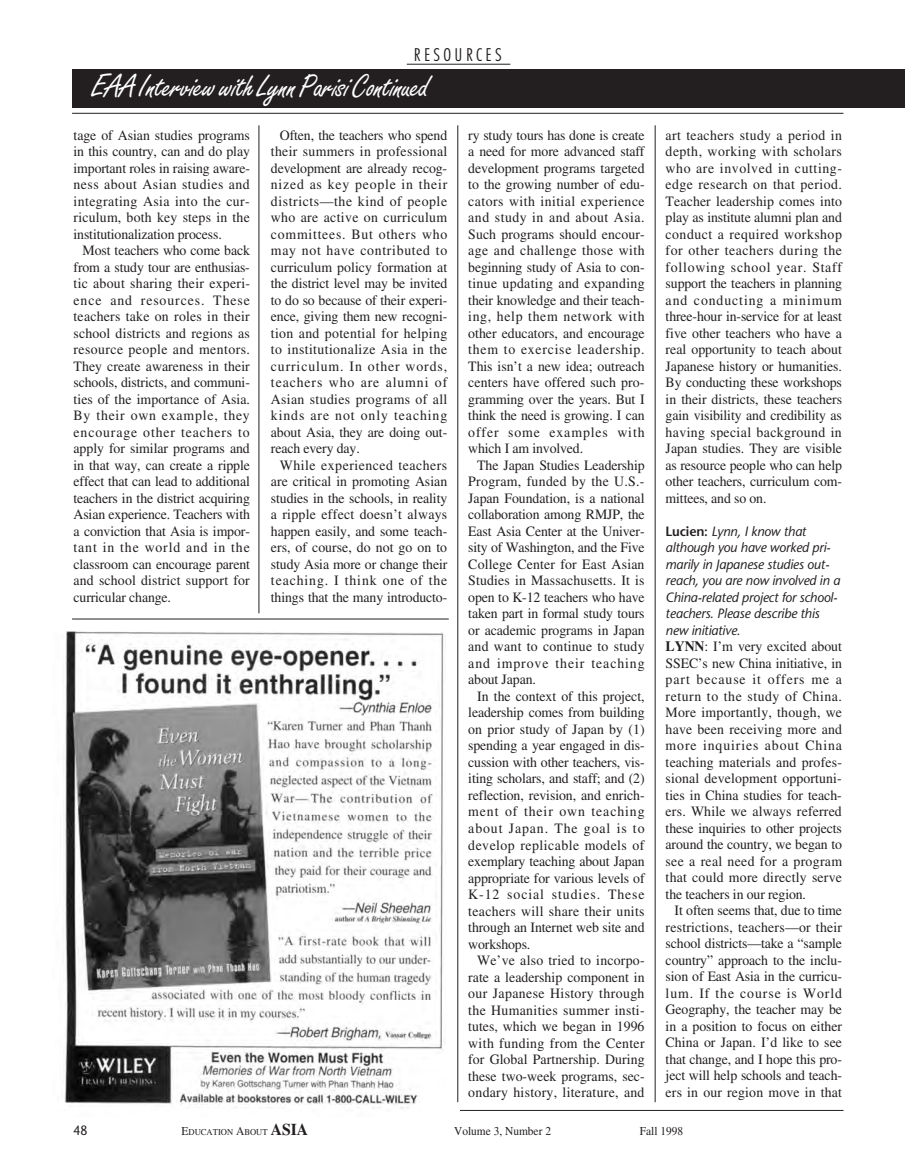
<style>
.page{position:relative;width:905px;height:1175px;background:#fff}
.page>*{position:absolute;margin:0;border:0;box-sizing:border-box;transform-origin:0 0}
.t1{font:33px "Freestyle Script";letter-spacing:-.025em;color:#fff}
.t2{font:300 condensed 18px "Futura BT";letter-spacing:.185em;color:#231f20}
.t3{font:14.25px/16.5px "EAA Times";letter-spacing:-.01em;color:#231f20;text-align:justify}
.t4{font:italic 13.5px/16.5px "Stone Sans";letter-spacing:-.01em;color:#231f20}
.t5{font:13.5px "Stone Sans";color:#231f20;scale:.9 1}
.t6{font:12px "EAA Times";color:#231f20;scale:.95 1}
.t7{font:9px "EAA Times";color:#231f20;scale:.95 1}
.s1{font-weight:600;font-style:normal}
.s2{font-weight:700}
.s3{font-size:12px}
.s4{font-weight:700;font-size:16.5px}
</style>
<div class="page">
<div style="left:72px;top:69px;width:832px;height:39px;background:#231f20"></div>
<hr style="left:407px;top:64px;width:103px;height:1px;background:#231f20">
<hr style="left:460px;top:1110px;width:383px;height:1px;background:#231f20">
<hr style="left:72px;top:618px;width:377px;height:1px;background:#231f20">
<hr style="left:72px;top:113px;width:771px;height:1px;background:#231f20">
<hr style="left:259px;top:125px;width:1px;height:488px;background:#231f20">
<hr style="left:457px;top:125px;width:1px;height:977px;background:#231f20">
<hr style="left:655px;top:125px;width:1px;height:977px;background:#231f20">
<img style="left:64px;top:631px;width:382px;height:478px">
<p class="t2" style="left:414px;top:47px;width:89px">RESOURCES</p>
<h1 class="t1" style="left:92px;top:66px;width:337px">EAA Interview with Lynn Parisi Continued</h1>
<p class="t3" style="left:74px;top:128px;width:178px">tage of Asian studies programs in this country, can and do play important roles in raising aware&shy;ness about Asian studies and integrating Asia into the cur&shy;riculum, both key steps in the institutionalization process.</p>
<p class="t3" style="left:74px;top:243px;width:178px;text-indent:9px">Most teachers who come back from a study tour are enthusias&shy;tic about sharing their experi&shy;ence and resources. These teachers take on roles in their school districts and regions as resource people and mentors.<br>They create awareness in their schools, districts, and communi&shy;ties of the importance of Asia.<br>By their own example, they encourage other teachers to apply for similar programs and in that way, can create a ripple effect that can lead to additional teachers in the district acquiring Asian experience. Teachers with a conviction that Asia is impor&shy;tant in the world and in the classroom can encourage parent and school district support for curricular change.</p>
<p class="t3" style="left:271px;top:128px;width:178px;text-indent:9px">Often, the teachers who spend their summers in professional development are already recog&shy;nized as key people in their districts—the kind of people who are active on curriculum committees. But others who may not have contributed to curriculum policy formation at the district level may be invited to do so because of their experi&shy;ence, giving them new recogni&shy;tion and potential for helping to institutionalize Asia in the curriculum. In other words, teachers who are alumni of Asian studies programs of all kinds are not only teaching about Asia, they are doing out&shy;reach every day.</p>
<p class="t3" style="left:271px;top:458px;width:178px;text-indent:9px">While experienced teachers are critical in promoting Asian studies in the schools, in reality a ripple effect doesn’t always happen easily, and some teach&shy;ers, of course, do not go on to study Asia more or change their teaching. I think one of the things that the many introducto-</p>
<p class="t3" style="left:468px;top:128px;width:178px">ry study tours has done is create a need for more advanced staff development programs targeted to the growing number of edu&shy;cators with initial experience and study in and about Asia.<br>Such programs should encour&shy;age and challenge those with beginning study of Asia to con&shy;tinue updating and expanding their knowledge and their teach&shy;ing, help them network with other educators, and encourage them to exercise leadership.<br>This isn’t a new idea; outreach centers have offered such pro&shy;gramming over the years. But I think the need is growing. I can offer some examples with which I am involved.</p>
<p class="t3" style="left:468px;top:458px;width:178px;text-indent:9px">The Japan Studies Leadership Program, funded by the U.S.- Japan Foundation, is a national collaboration among RMJP, the East Asia Center at the Univer&shy;sity of Washington, and the Five College Center for East Asian Studies in Massachusetts. It is open to K-12 teachers who have taken part in formal study tours or academic programs in Japan and want to continue to study and improve their teaching about Japan.</p>
<p class="t3" style="left:468px;top:689px;width:178px;text-indent:9px">In the context of this project, leadership comes from building on prior study of Japan by (1) spending a year engaged in dis&shy;cussion with other teachers, vis&shy;iting scholars, and staff; and (2) reflection, revision, and enrich&shy;ment of their own teaching about Japan. The goal is to develop replicable models of exemplary teaching about Japan appropriate for various levels of K-12 social studies. These teachers will share their units through an Internet web site and workshops.</p>
<p class="t3" style="left:468px;top:953px;width:178px;text-indent:9px">We’ve also tried to incorpo&shy;rate a leadership component in our Japanese History through the Humanities summer insti&shy;tutes, which we began in 1996 with funding from the Center for Global Partnership. During these two-week programs, sec&shy;ondary history, literature, and</p>
<p class="t3" style="left:665px;top:128px;width:178px">art teachers study a period in depth, working with scholars who are involved in cutting&shy;edge research on that period.<br>Teacher leadership comes into play as institute alumni plan and conduct a required workshop for other teachers during the following school year. Staff support the teachers in planning and conducting a minimum three-hour in-service for at least five other teachers who have a real opportunity to teach about Japanese history or humanities.<br>By conducting these workshops in their districts, these teachers gain visibility and credibility as having special background in Japan studies. They are visible as resource people who can help other teachers, curriculum com&shy;mittees, and so on.</p>
<p class="t4" style="left:665px;top:524px;width:176px"><span class="s1">Lucien:</span> Lynn, I know that although you have worked pri&shy;marily in Japanese studies out&shy;reach, you are now involved in a<br>China-related project for school&shy;teachers. Please describe this new initiative.</p>
<p class="t3" style="left:665px;top:639px;width:178px"><span class="s2">LYNN</span>: I’m very excited about SSEC’s new China initiative, in part because it offers me a return to the study of China.<br>More importantly, though, we have been receiving more and more inquiries about China teaching materials and profes&shy;sional development opportuni&shy;ties in China studies for teach&shy;ers. While we always referred these inquiries to other projects around the country, we began to see a real need for a program that could more directly serve the teachers in our region.</p>
<p class="t3" style="left:665px;top:903px;width:178px;text-indent:9px">It often seems that, due to time restrictions, teachers—or their school districts—take a “sample country” approach to the inclu&shy;sion of East Asia in the curricu&shy;lum. If the course is World Geography, the teacher may be in a position to focus on either China or Japan. I’d like to see that change, and I hope this pro&shy;ject will help schools and teach&shy;ers in our region move in that</p>
<p class="t5" style="left:74px;top:1124px;width:17px">48</p>
<p class="t7" style="left:182px;top:1128px;width:135px"><span class="s3">E</span>DUCATION <span class="s3">A</span>BOUT <span class="s4">ASIA</span></p>
<p class="t6" style="left:454px;top:1126px;width:103px">Volume 3, Number 2</p>
<p class="t6" style="left:639px;top:1126px;width:47px">Fall 1998</p>
</div>
